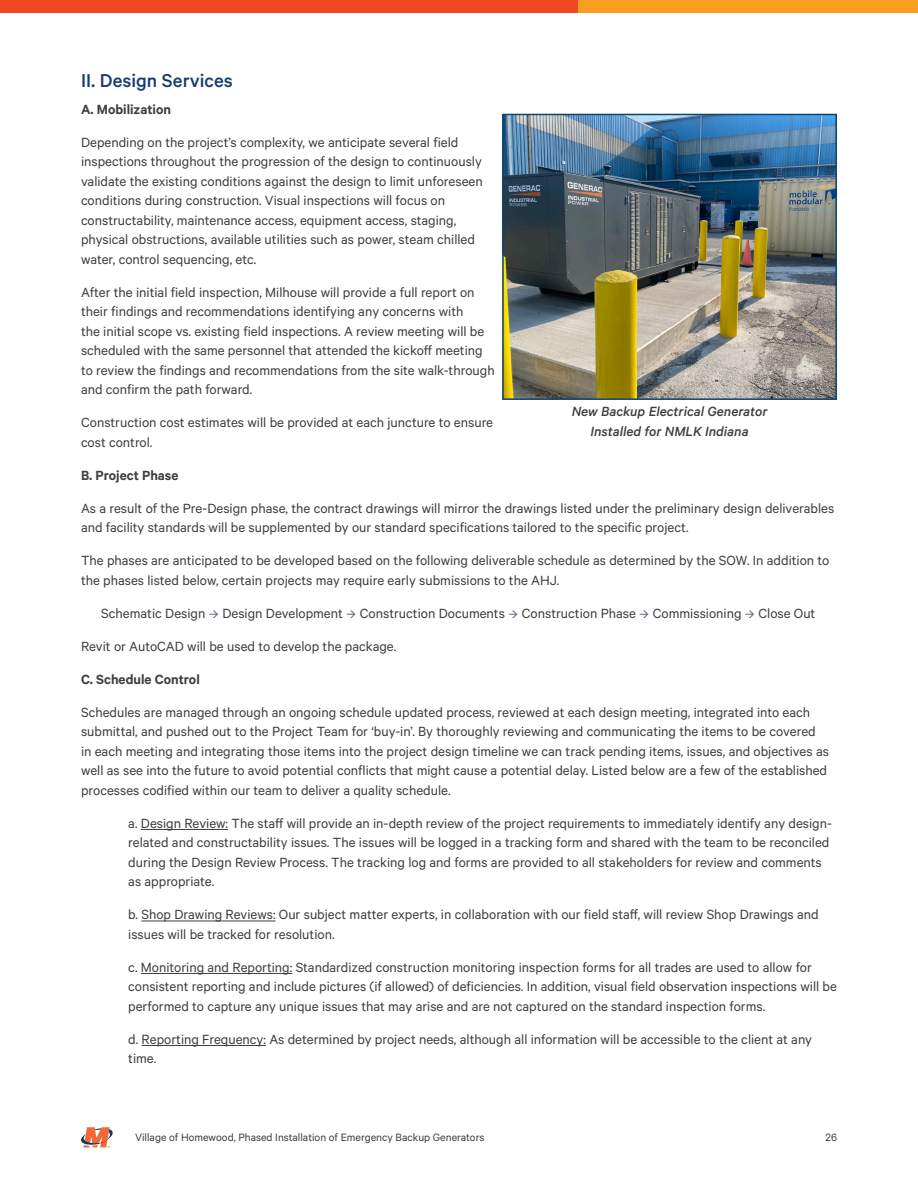
<style>
.page{position:relative;width:918px;height:1188px;background:#fff}
.page>*{position:absolute;margin:0;border:0;box-sizing:border-box;transform-origin:0 0}
.HD04{font:500 21px "Calibre";color:#153d6f}
.Text{font:15px/19.5px "Calibre";color:#3e3e3f}
.Text-2{font:italic 500 15px/19.5px "Calibre";color:#3e3e3f;text-align:center}
.Text-3{font:600 15px "Calibre";color:#3e3e3f}
.t1{font:12px "Calibre";color:#3e3e3f}
.s1{color:#5c6e7e}
</style>
<div class="page">
<div style="left:578px;top:0;width:340px;height:13px;background:#f89d22"></div>
<div style="left:0;top:0;width:578px;height:13px;background:#f04822"></div>
<svg style="left:81px;top:1127px;width:32px;height:21px"></svg>
<hr style="left:141px;top:829px;width:87px;height:1px;background:#3e3e3f">
<hr style="left:141px;top:921px;width:135px;height:1px;background:#3e3e3f">
<hr style="left:141px;top:973px;width:151px;height:1px;background:#3e3e3f">
<hr style="left:142px;top:1045px;width:124px;height:1px;background:#3e3e3f">
<img style="left:505px;top:117px;width:329px;height:280px">
<div style="left:502px;top:114px;width:335px;height:286px;border:2px solid #0a4571"></div>
<p class="HD04" style="left:81px;top:69px;width:153px">II. Design Services</p>
<p class="Text-3" style="left:81px;top:100px;width:91px">A. Mobilization</p>
<p class="Text" style="left:81px;top:132px;width:403px">Depending on the project’s complexity, we anticipate several field inspections throughout the progression of the design to continuously validate the existing conditions against the design to limit unforeseen conditions during construction. Visual inspections will focus on constructability, maintenance access, equipment access, staging, physical obstructions, available utilities such as power, steam chilled water, control sequencing, etc.</p>
<p class="Text" style="left:81px;top:282px;width:415px">After the initial field inspection, Milhouse will provide a full report on their findings and recommendations identifying any concerns with<br>the initial scope vs. existing field inspections. A review meeting will be scheduled with the same personnel that attended the kickoff meeting to review the findings and recommendations from the site walk-through and confirm the path forward.</p>
<p class="Text" style="left:81px;top:412px;width:414px">Construction cost estimates will be provided at each juncture to ensure cost control.</p>
<p class="Text-3" style="left:81px;top:466px;width:99px">B. Project Phase</p>
<p class="Text" style="left:81px;top:498px;width:755px">As a result of the Pre-Design phase, the contract drawings will mirror the drawings listed under the preliminary design deliverables and facility standards will be supplemented by our standard specifications tailored to the specific project.</p>
<p class="Text" style="left:81px;top:550px;width:750px">The phases are anticipated to be developed based on the following deliverable schedule as determined by the SOW. In addition to the phases listed below, certain projects may require early submissions to the AHJ.</p>
<p class="Text" style="left:101px;top:603px;width:716px">Schematic Design <span class="s1">→</span> Design Development <span class="s1">→</span> Construction Documents <span class="s1">→</span> Construction Phase <span class="s1">→</span> Commissioning <span class="s1">→</span> Close Out</p>
<p class="Text" style="left:81px;top:636px;width:317px">Revit or AutoCAD will be used to develop the package.</p>
<p class="Text-3" style="left:81px;top:670px;width:120px">C. Schedule Control</p>
<p class="Text" style="left:81px;top:702px;width:749px">Schedules are managed through an ongoing schedule updated process, reviewed at each design meeting, integrated into each submittal, and pushed out to the Project Team for ‘buy-in’. By thoroughly reviewing and communicating the items to be covered in each meeting and integrating those items into the project design timeline we can track pending items, issues, and objectives as well as see into the future to avoid potential conflicts that might cause a potential delay. Listed below are a few of the established processes codified within our team to deliver a quality schedule.</p>
<p class="Text" style="left:128px;top:813px;width:705px">a. Design Review: The staff will provide an in-depth review of the project requirements to immediately identify any design&shy;related and constructability issues. The issues will be logged in a tracking form and shared with the team to be reconciled during the Design Review Process. The tracking log and forms are provided to all stakeholders for review and comments as appropriate.</p>
<p class="Text" style="left:128px;top:904px;width:692px">b. Shop Drawing Reviews: Our subject matter experts, in collaboration with our field staff, will review Shop Drawings and issues will be tracked for resolution.</p>
<p class="Text" style="left:128px;top:957px;width:710px">c. Monitoring and Reporting: Standardized construction monitoring inspection forms for all trades are used to allow for consistent reporting and include pictures (if allowed) of deficiencies. In addition, visual field observation inspections will be performed to capture any unique issues that may arise and are not captured on the standard inspection forms.</p>
<p class="Text" style="left:128px;top:1029px;width:685px">d. Reporting Frequency: As determined by project needs, although all information will be accessible to the client at any time.</p>
<p class="Text-2" style="left:572px;top:402px;width:197px">New Backup Electrical Generator<br>Installed for NMLK Indiana</p>
<p class="t1" style="left:135px;top:1131px;width:351px">Village of Homewood, Phased Installation of Emergency Backup Generators</p>
<p class="t1" style="left:826px;top:1131px;width:13px">26</p>
</div>
